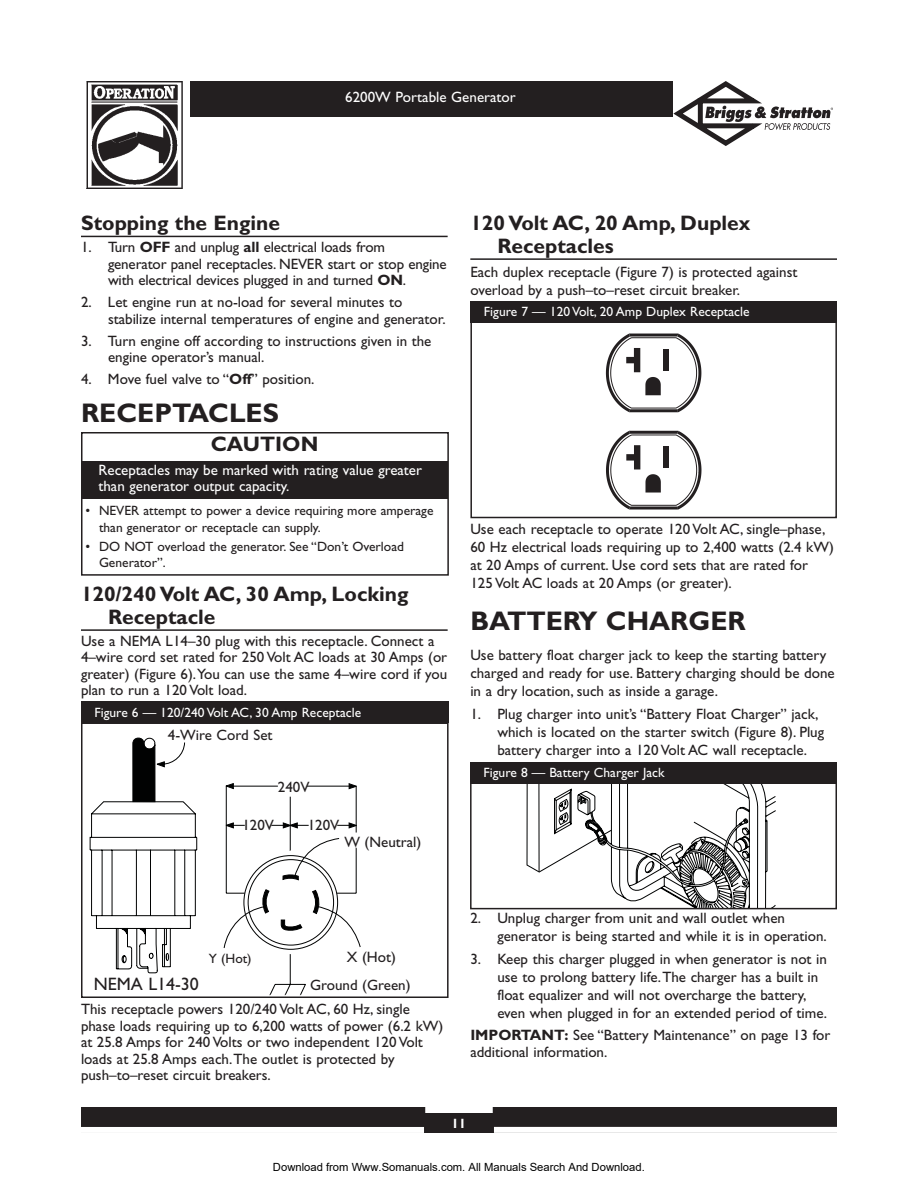
<style>
.page{position:relative;width:918px;height:1188px;background:#fff}
.page>*{position:absolute;margin:0;border:0;box-sizing:border-box;transform-origin:0 0}
.t1{font:700 27px "Gill Sans";color:#231f20}
.t2{font:700 21px/22.5px "Gill Sans";color:#231f20}
.t3{font:18px "Gill Sans";color:#231f20}
.t4{font:15px/16.5px "Gill Sans";color:#231f20}
.t5{font:15px/16.5px "Gill Sans";color:#fff}
.t6{font:13.5px/16.2px "Gill Sans";color:#231f20}
.t7{font:13.5px "Gill Sans";color:#fff}
.t8{font:700 13.5px "Gill Sans";color:#fff}
.t9{font:11.25px "Arial";color:#000}
.s1{font-weight:700}
</style>
<div class="page">
<div style="left:81px;top:1107px;width:756px;height:26px;background:#231f20"></div>
<div style="left:425px;top:1107px;width:68px;height:6px;background:#fff"></div>
<div style="left:494px;top:1127px;width:343px;height:6px;background:#fff"></div>
<div style="left:81px;top:1127px;width:343px;height:6px;background:#fff"></div>
<img style="left:86px;top:81px;width:97px;height:108px">
<div style="left:191px;top:81px;width:482px;height:36px;background:#231f20"></div>
<svg style="left:673px;top:81px;width:160px;height:65px"></svg>
<hr style="left:81px;top:236px;width:367px;height:1px;background:#231f20">
<hr style="left:81px;top:629px;width:367px;height:2px;background:#231f20">
<hr style="left:470px;top:258px;width:367px;height:2px;background:#231f20">
<svg style="left:526px;top:784px;width:250px;height:122px"></svg>
<div style="left:470px;top:781px;width:367px;height:128px;border:2px solid #231f20"></div>
<div style="left:470px;top:762px;width:367px;height:21px;background:#231f20"></div>
<div style="left:81px;top:432px;width:368px;height:144px;border:2px solid #231f20"></div>
<div style="left:82px;top:461px;width:366px;height:38px;background:#231f20"></div>
<svg style="left:606px;top:334px;width:95px;height:78px"></svg>
<svg style="left:606px;top:431px;width:95px;height:79px"></svg>
<div style="left:470px;top:320px;width:367px;height:198px;border:2px solid #231f20"></div>
<div style="left:470px;top:301px;width:367px;height:21px;background:#231f20"></div>
<svg style="left:89px;top:785px;width:268px;height:210px"></svg>
<svg style="left:132px;top:738px;width:53px;height:64px"></svg>
<svg style="left:225px;top:783px;width:9px;height:6px"></svg>
<svg style="left:225px;top:822px;width:9px;height:7px"></svg>
<svg style="left:348px;top:822px;width:9px;height:7px"></svg>
<svg style="left:348px;top:783px;width:9px;height:7px"></svg>
<svg style="left:283px;top:822px;width:15px;height:7px"></svg>
<svg style="left:223px;top:838px;width:138px;height:112px"></svg>
<div style="left:81px;top:722px;width:368px;height:276px;border:2px solid #231f20"></div>
<div style="left:81px;top:701px;width:368px;height:22px;background:#231f20"></div>
<p class="t5" style="left:345px;top:91px;width:172px">6200W Portable Generator</p>
<h2 class="t2" style="left:81px;top:214px;width:201px">Stopping the Engine</h2>
<p class="t4" style="left:108px;top:241px;width:340px;text-indent:-27px">1. Turn <span class="s1">OFF</span> and unplug <span class="s1">all</span> electrical loads from generator panel receptacles. NEVER start or stop engine with electrical devices plugged in and turned <span class="s1">ON</span>.</p>
<p class="t4" style="left:108px;top:295px;width:339px;text-indent:-27px">2. Let engine run at no-load for several minutes to stabilize internal temperatures of engine and generator.</p>
<p class="t4" style="left:108px;top:334px;width:325px;text-indent:-27px">3. Turn engine off according to instructions given in the engine operator’s manual.</p>
<p class="t4" style="left:81px;top:372px;width:235px">4. Move fuel valve to “<span class="s1">Off</span>” position.</p>
<h1 class="t1" style="left:81px;top:404px;width:200px">RECEPTACLES</h1>
<h2 class="t2" style="left:211px;top:435px;width:109px">CAUTION</h2>
<p class="t5" style="left:98px;top:463px;width:325px">Receptacles may be marked with rating value greater than generator output capacity.</p>
<p class="t6" style="left:99px;top:504px;width:336px;text-indent:-14px">• NEVER attempt to power a device requiring more amperage than generator or receptacle can supply.</p>
<p class="t6" style="left:99px;top:540px;width:307px;text-indent:-14px">• DO NOT overload the generator. See “Don’t Overload<br>Generator”.</p>
<h2 class="t2" style="left:108px;top:585px;width:302px;text-indent:-27px">120/240 Volt AC, 30 Amp, Locking<br>Receptacle</h2>
<p class="t4" style="left:81px;top:634px;width:368px">Use a NEMA L14–30 plug with this receptacle. Connect a 4–wire cord set rated for 250 Volt AC loads at 30 Amps (or greater) (Figure 6).You can use the same 4–wire cord if you plan to run a 120 Volt load.</p>
<p class="t7" style="left:94px;top:707px;width:268px">Figure 6 — 120/240 Volt AC, 30 Amp Receptacle</p>
<p class="t4" style="left:168px;top:728px;width:106px">4-Wire Cord Set</p>
<p class="t4" style="left:278px;top:781px;width:33px">240V</p>
<p class="t4" style="left:242px;top:819px;width:33px">120V</p>
<p class="t4" style="left:308px;top:818px;width:33px">120V</p>
<p class="t4" style="left:344px;top:835px;width:78px">W (Neutral)</p>
<h2 class="t2" style="left:497px;top:214px;width:254px;text-indent:-27px">120 Volt AC, 20 Amp, Duplex<br>Receptacles</h2>
<p class="t4" style="left:470px;top:264px;width:329px;line-height:18px">Each duplex receptacle (Figure 7) is protected against overload by a push–to–reset circuit breaker.</p>
<p class="t7" style="left:484px;top:307px;width:267px">Figure 7 — 120 Volt, 20 Amp Duplex Receptacle</p>
<p class="t4" style="left:470px;top:522px;width:365px;line-height:18px">Use each receptacle to operate 120 Volt AC, single–phase, 60 Hz electrical loads requiring up to 2,400 watts (2.4 kW) at 20 Amps of current. Use cord sets that are rated for 125 Volt AC loads at 20 Amps (or greater).</p>
<h1 class="t1" style="left:470px;top:612px;width:277px">BATTERY CHARGER</h1>
<p class="t4" style="left:470px;top:648px;width:366px;line-height:18px">Use battery float charger jack to keep the starting battery charged and ready for use. Battery charging should be done in a dry location, such as inside a garage.</p>
<p class="t4" style="left:497px;top:707px;width:328px;line-height:18px;text-indent:-27px">1. Plug charger into unit’s “Battery Float Charger” jack, which is located on the starter switch (Figure 8). Plug battery charger into a 120 Volt AC wall receptacle.</p>
<p class="t7" style="left:484px;top:768px;width:183px">Figure 8 — Battery Charger Jack</p>
<p class="t6" style="left:209px;top:952px;width:44px">Y (Hot)</p>
<p class="t4" style="left:347px;top:951px;width:51px">X (Hot)</p>
<p class="t3" style="left:94px;top:978px;width:107px">NEMA L14-30</p>
<p class="t4" style="left:310px;top:979px;width:102px">Ground (Green)</p>
<p class="t4" style="left:81px;top:1003px;width:364px">This receptacle powers 120/240 Volt AC, 60 Hz, single phase loads requiring up to 6,200 watts of power (6.2 kW) at 25.8 Amps for 240 Volts or two independent 120 Volt loads at 25.8 Amps each.The outlet is protected by push–to–reset circuit breakers.</p>
<p class="t4" style="left:497px;top:910px;width:331px;line-height:18px;text-indent:-27px">2. Unplug charger from unit and wall outlet when generator is being started and while it is in operation.</p>
<p class="t4" style="left:497px;top:952px;width:331px;line-height:18px;text-indent:-27px">3. Keep this charger plugged in when generator is not in use to prolong battery life.The charger has a built in float equalizer and will not overcharge the battery, even when plugged in for an extended period of time.</p>
<p class="t4" style="left:470px;top:1028px;width:362px"><span class="s1">IMPORTANT:</span> See “Battery Maintenance” on page 13 for additional information.</p>
<p class="t8" style="left:452px;top:1119px;width:16px">11</p>
<p class="t9" style="left:273px;top:1160px;width:373px">Download from Www.Somanuals.com. All Manuals Search And Download.</p>
</div>
